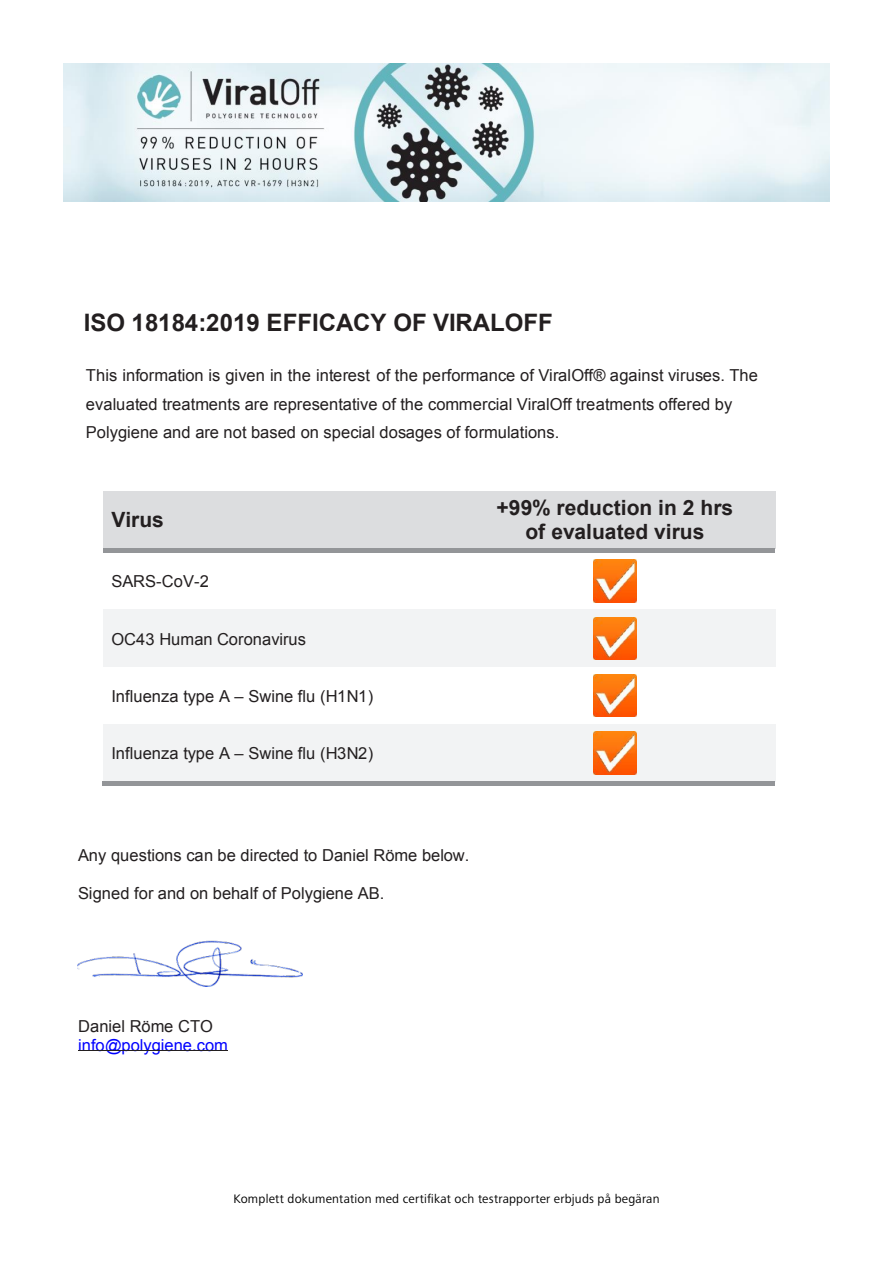
<style>
.page{position:relative;width:893px;height:1263px;background:#fff}
.page>*{position:absolute;margin:0;border:0;box-sizing:border-box;transform-origin:0 0}
.t1{font:700 24px "Arial";color:#231f20}
.t2{font:700 21px/24px "Arial";color:#231f20;text-align:center}
.t3{font:16.5px/28.3px "Arial";letter-spacing:.005em;color:#231f20}
.t4{font:16.5px/18.8px "Arial";letter-spacing:.005em;color:#00f}
.t5{font:12.75px "Frutiger Next Pro";letter-spacing:.015em;color:#000}
.s1{color:#231f20}
</style>
<div class="page">
<img style="left:64px;top:64px;width:765px;height:137px">
<div style="left:103px;top:491px;width:352px;height:57px;background:#dcdddf"></div>
<div style="left:455px;top:491px;width:320px;height:57px;background:#dcdddf"></div>
<div style="left:103px;top:548px;width:352px;height:5px;background:#939598"></div>
<svg style="left:455px;top:548px;width:4px;height:5px"></svg>
<div style="left:459px;top:548px;width:316px;height:5px;background:#939598"></div>
<div style="left:103px;top:610px;width:352px;height:57px;background:#f2f3f4"></div>
<div style="left:455px;top:610px;width:320px;height:57px;background:#f2f3f4"></div>
<div style="left:103px;top:724px;width:352px;height:57px;background:#f2f3f4"></div>
<div style="left:455px;top:724px;width:320px;height:57px;background:#f2f3f4"></div>
<div style="left:102px;top:781px;width:353px;height:5px;background:#939598"></div>
<svg style="left:455px;top:781px;width:3px;height:5px"></svg>
<div style="left:458px;top:781px;width:317px;height:5px;background:#939598"></div>
<hr style="left:78px;top:1050px;width:150px;height:1px;background:#231f20">
<img style="left:593px;top:560px;width:43px;height:42px">
<img style="left:593px;top:617px;width:43px;height:43px">
<img style="left:593px;top:674px;width:43px;height:43px">
<img style="left:593px;top:731px;width:43px;height:43px">
<img style="left:78px;top:940px;width:225px;height:47px">
<p class="t1" style="left:84px;top:307px;width:471px">ISO 18184:2019 EFFICACY OF VIRALOFF</p>
<p class="t3" style="left:86px;top:362px;width:673px">This information is given in the interest of the performance of ViralOff® against viruses. The evaluated treatments are representative of the commercial ViralOff treatments offered by<br>Polygiene and are not based on special dosages of formulations.</p>
<p class="t2" style="left:111px;top:508px;width:54px">Virus</p>
<p class="t3" style="left:111px;top:568px;width:99px">SARS-CoV-2</p>
<p class="t3" style="left:111px;top:625px;width:196px">OC43 Human Coronavirus</p>
<p class="t3" style="left:111px;top:682px;width:263px">Influenza type A – Swine flu (H1N1)</p>
<p class="t3" style="left:111px;top:739px;width:263px">Influenza type A – Swine flu (H3N2)</p>
<p class="t2" style="left:497px;top:496px;width:238px">+99% reduction in 2 hrs of evaluated virus</p>
<p class="t3" style="left:78px;top:841px;width:393px">Any questions can be directed to Daniel Röme below.</p>
<p class="t3" style="left:78px;top:879px;width:308px">Signed for and on behalf of Polygiene AB.</p>
<p class="t4" style="left:78px;top:1017px;width:151px"><span class="s1">Daniel Röme CTO </span>info@polygiene.com</p>
<p class="t5" style="left:233px;top:1192px;width:428px">Komplett dokumentation med certifikat och testrapporter erbjuds på begäran</p>
</div>
